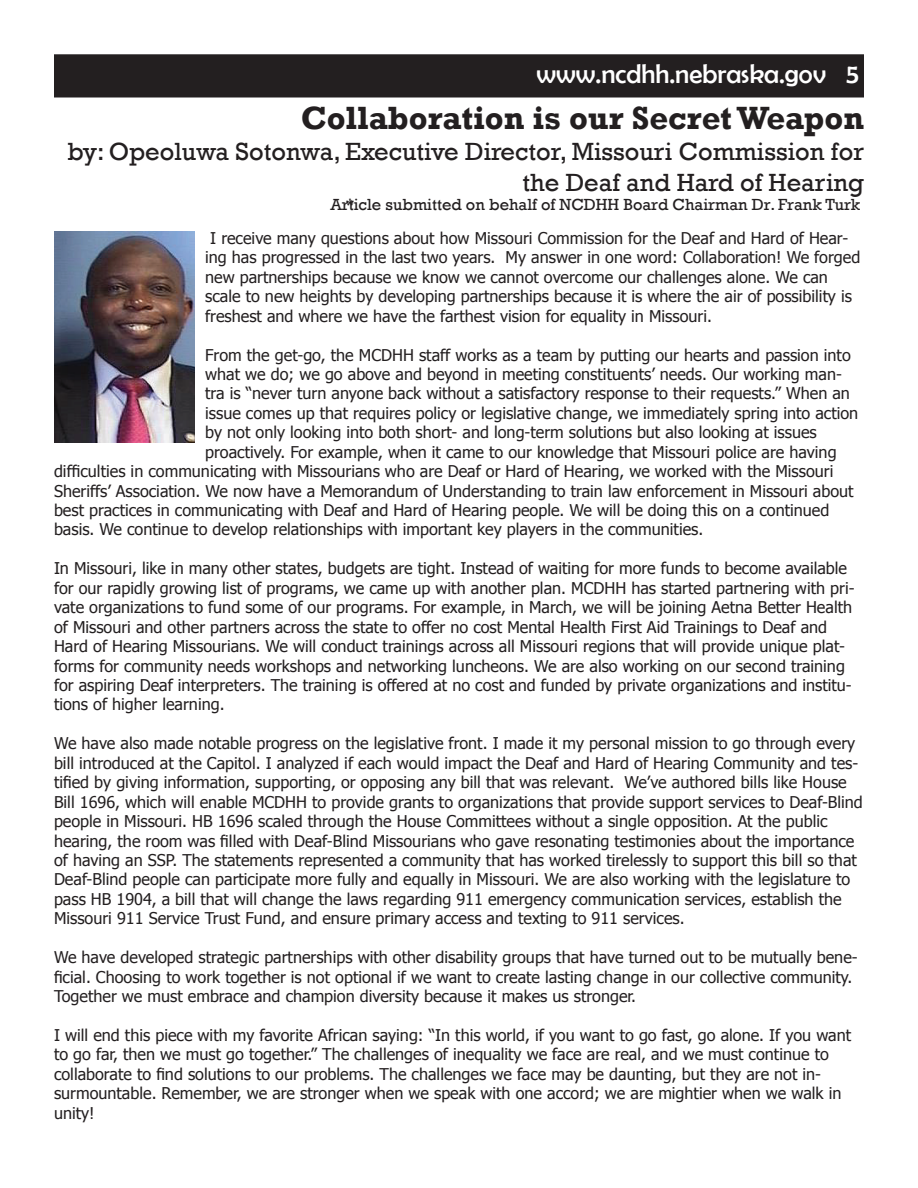
<style>
.page{position:relative;width:918px;height:1188px;background:#fff}
.page>*{position:absolute;margin:0;border:0;box-sizing:border-box;transform-origin:0 0}
.t1{font:700 33px "Rockwell";color:#231f20}
.t2{font:27px "Berlin Sans FB";color:#fff}
.t3{font:25.5px/30.6px "Rockwell";color:#231f20;text-align:right}
.t4{font:16.5px "Rockwell";color:#231f20}
.t5{font:16.2px/19.5px "Tahoma";color:#231f20}
</style>
<div class="page">
<div style="left:56px;top:57px;width:806px;height:38px;background:#231f20"></div>
<div style="left:54px;top:54px;width:810px;height:44px;border:4px solid #231f20"></div>
<img style="left:54px;top:231px;width:140px;height:212px">
<h2 class="t2" style="left:537px;top:59px;width:324px">www.ncdhh.nebraska.gov 5</h2>
<h1 class="t1" style="left:301px;top:98px;width:565px">Collaboration is our Secret Weapon</h1>
<h3 class="t3" style="left:67px;top:136px;width:798px">by: Opeoluwa Sotonwa, Executive Director, Missouri Commission for the Deaf and Hard of Hearing</h3>
<p class="t4" style="left:330px;top:195px;width:532px">Article submitted on behalf of NCDHH Board Chairman Dr. Frank Turk</p>
<p class="t4" style="left:346px;top:195px;width:10px">*</p>
<p class="t5" style="left:205px;top:229px;width:657px;text-indent:5px">I receive many questions about how Missouri Commission for the Deaf and Hard of Hear&shy;ing has progressed in the last two years. My answer in one word: Collaboration! We forged new partnerships because we know we cannot overcome our challenges alone. We can scale to new heights by developing partnerships because it is where the air of possibility is freshest and where we have the farthest vision for equality in Missouri.</p>
<p class="t5" style="left:205px;top:346px;width:647px">From the get-go, the MCDHH staff works as a team by putting our hearts and passion into</p>
<p class="t5" style="left:205px;top:365px;width:638px">what we do; we go above and beyond in meeting constituents’ needs. Our working man-</p>
<p class="t5" style="left:205px;top:385px;width:646px">tra is “never turn anyone back without a satisfactory response to their requests.” When an</p>
<p class="t5" style="left:205px;top:404px;width:655px">issue comes up that requires policy or legislative change, we immediately spring into action</p>
<p class="t5" style="left:205px;top:424px;width:613px">by not only looking into both short- and long-term solutions but also looking at issues</p>
<p class="t5" style="left:205px;top:443px;width:633px">proactively. For example, when it came to our knowledge that Missouri police are having</p>
<p class="t5" style="left:54px;top:462px;width:781px">difficulties in communicating with Missourians who are Deaf or Hard of Hearing, we worked with the Missouri</p>
<p class="t5" style="left:54px;top:482px;width:801px">Sheriffs’ Association. We now have a Memorandum of Understanding to train law enforcement in Missouri about</p>
<p class="t5" style="left:54px;top:501px;width:777px">best practices in communicating with Deaf and Hard of Hearing people. We will be doing this on a continued</p>
<p class="t5" style="left:54px;top:521px;width:651px">basis. We continue to develop relationships with important key players in the communities.</p>
<p class="t5" style="left:54px;top:560px;width:802px">In Missouri, like in many other states, budgets are tight. Instead of waiting for more funds to become available for our rapidly growing list of programs, we came up with another plan. MCDHH has started partnering with pri&shy;vate organizations to fund some of our programs. For example, in March, we will be joining Aetna Better Health of Missouri and other partners across the state to offer no cost Mental Health First Aid Trainings to Deaf and Hard of Hearing Missourians. We will conduct trainings across all Missouri regions that will provide unique plat&shy;forms for community needs workshops and networking luncheons. We are also working on our second training for aspiring Deaf interpreters. The training is offered at no cost and funded by private organizations and institu&shy;tions of higher learning.</p>
<p class="t5" style="left:54px;top:735px;width:810px">We have also made notable progress on the legislative front. I made it my personal mission to go through every bill introduced at the Capitol. I analyzed if each would impact the Deaf and Hard of Hearing Community and tes&shy;tified by giving information, supporting, or opposing any bill that was relevant. We’ve authored bills like House Bill 1696, which will enable MCDHH to provide grants to organizations that provide support services to Deaf-Blind people in Missouri. HB 1696 scaled through the House Committees without a single opposition. At the public hearing, the room was filled with Deaf-Blind Missourians who gave resonating testimonies about the importance of having an SSP. The statements represented a community that has worked tirelessly to support this bill so that Deaf-Blind people can participate more fully and equally in Missouri. We are also working with the legislature to pass HB 1904, a bill that will change the laws regarding 911 emergency communication services, establish the Missouri 911 Service Trust Fund, and ensure primary access and texting to 911 services.</p>
<p class="t5" style="left:54px;top:948px;width:805px">We have developed strategic partnerships with other disability groups that have turned out to be mutually bene&shy;ficial. Choosing to work together is not optional if we want to create lasting change in our collective community.<br>Together we must embrace and champion diversity because it makes us stronger.</p>
<p class="t5" style="left:54px;top:1026px;width:799px">I will end this piece with my favorite African saying: “In this world, if you want to go fast, go alone. If you want to go far, then we must go together.” The challenges of inequality we face are real, and we must continue to collaborate to find solutions to our problems. The challenges we face may be daunting, but they are not in&shy;surmountable. Remember, we are stronger when we speak with one accord; we are mightier when we walk in unity!</p>
</div>
